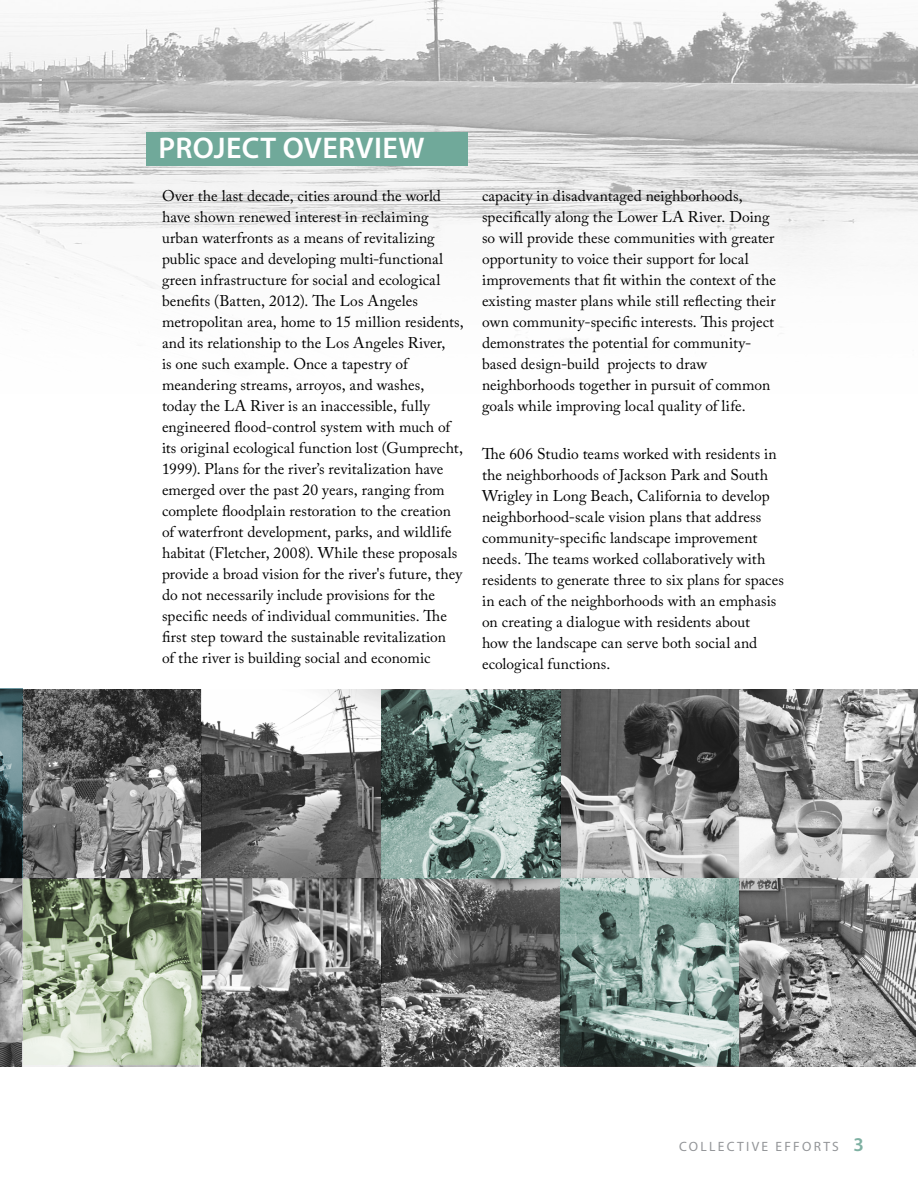
<style>
.page{position:relative;width:918px;height:1188px;background:#fff}
.page>*{position:absolute;margin:0;border:0;box-sizing:border-box;transform-origin:0 0}
.t1{font:600 30px "Myriad Pro";letter-spacing:.015em;color:#fff}
.t2{font:15.45px/21px "Adobe Caslon Pro";letter-spacing:.005em;color:#000}
.t3{font:13.5px "Myriad Pro";letter-spacing:.17em;color:#939598}
.s1{font-weight:600;font-size:19.5px;color:#7eb0a2}
</style>
<div class="page">
<svg style="left:0;top:0;width:918px;height:331px"></svg>
<div style="left:146px;top:132px;width:322px;height:34px;background:#70a99a"></div>
<img style="left:0;top:690px;width:381px;height:376px">
<img style="left:560px;top:690px;width:358px;height:188px">
<img style="left:381px;top:878px;width:534px;height:188px">
<svg style="left:381px;top:690px;width:179px;height:188px;background:#788d88"></svg>
<svg style="left:0;top:688px;width:22px;height:190px;background:#43595e"></svg>
<svg style="left:23px;top:879px;width:178px;height:186px;background:#9fac93"></svg>
<svg style="left:560px;top:878px;width:179px;height:188px;background:#869d97"></svg>
<h1 class="t1" style="left:159px;top:129px;width:267px">PROJECT OVERVIEW</h1>
<p class="t2" style="left:162px;top:186px;width:303px">Over the last decade, cities around the world have shown renewed interest in reclaiming urban waterfronts as a means of revitalizing public space and developing multi-functional green infrastructure for social and ecological benefits (Batten, 2012). The Los Angeles metropolitan area, home to 15 million residents, and its relationship to the Los Angeles River,<br>is one such example. Once a tapestry of meandering streams, arroyos, and washes,<br>today the LA River is an inaccessible, fully engineered flood-control system with much of its original ecological function lost (Gumprecht, 1999). Plans for the river’s revitalization have emerged over the past 20 years, ranging from complete floodplain restoration to the creation of waterfront development, parks, and wildlife habitat (Fletcher, 2008). While these proposals provide a broad vision for the river's future, they do not necessarily include provisions for the specific needs of individual communities. The first step toward the sustainable revitalization<br>of the river is building social and economic</p>
<p class="t2" style="left:482px;top:186px;width:295px">capacity in disadvantaged neighborhoods, specifically along the Lower LA River. Doing so will provide these communities with greater opportunity to voice their support for local improvements that fit within the context of the existing master plans while still reflecting their own community-specific interests. This project demonstrates the potential for community&shy;based design-build projects to draw neighborhoods together in pursuit of common goals while improving local quality of life.</p>
<p class="t2" style="left:482px;top:443px;width:303px">The 606 Studio teams worked with residents in the neighborhoods of Jackson Park and South Wrigley in Long Beach, California to develop neighborhood-scale vision plans that address community-specific landscape improvement needs. The teams worked collaboratively with residents to generate three to six plans for spaces in each of the neighborhoods with an emphasis on creating a dialogue with residents about<br>how the landscape can serve both social and ecological functions.</p>
<p class="t3" style="left:679px;top:1138px;width:186px">COLLECTIVE EFFORTS <span class="s1">3</span></p>
</div>
